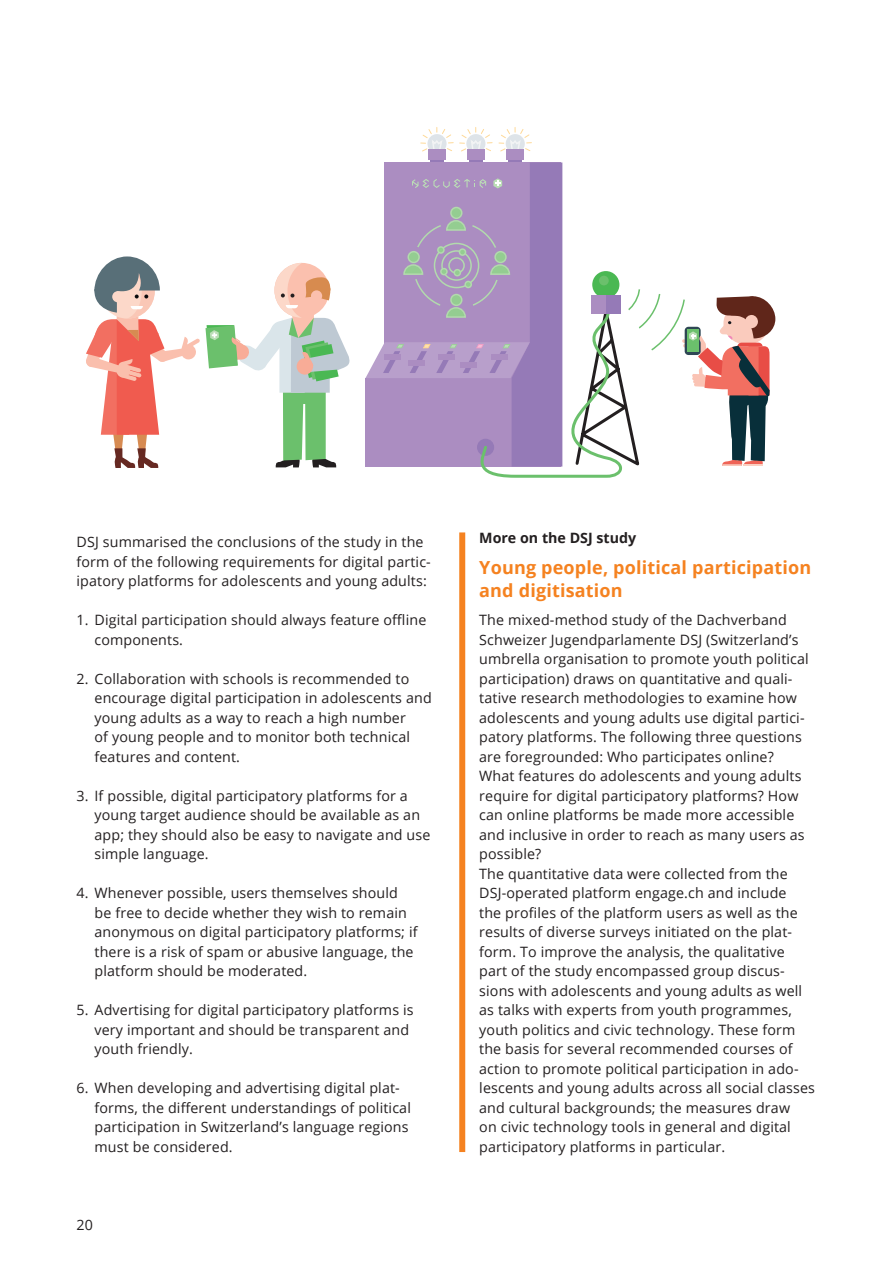
<style>
.page{position:relative;width:893px;height:1263px;background:#fff}
.page>*{position:absolute;margin:0;border:0;box-sizing:border-box;transform-origin:0 0}
.t1{font:700 18px/22.5px "Open Sans";letter-spacing:.01em;color:#f58220}
.t2{font:18px "Myriad Pro";color:#231f20}
.t3{font:14.25px/19.5px "Open Sans";letter-spacing:.01em;color:#231f20}
.t4{font:700 14.25px "Open Sans";color:#231f20}
</style>
<div class="page">
<div style="left:459px;top:532px;width:6px;height:620px;background:#f58220"></div>
<div style="left:430px;top:155px;width:14px;height:10px;background:#957ab7"></div>
<svg style="left:421px;top:127px;width:32px;height:25px"></svg>
<div style="left:428px;top:150px;width:18px;height:10px;background:#ab8dc1"></div>
<div style="left:469px;top:155px;width:14px;height:10px;background:#957ab7"></div>
<svg style="left:460px;top:127px;width:32px;height:25px"></svg>
<div style="left:467px;top:150px;width:18px;height:10px;background:#ab8dc1"></div>
<div style="left:508px;top:155px;width:14px;height:10px;background:#957ab7"></div>
<svg style="left:499px;top:127px;width:32px;height:25px"></svg>
<div style="left:506px;top:150px;width:18px;height:10px;background:#ab8dc1"></div>
<svg style="left:365px;top:162px;width:410px;height:316px"></svg>
<svg style="left:86px;top:256px;width:264px;height:212px"></svg>
<p class="t3" style="left:77px;top:532px;width:356px">DSJ summarised the conclusions of the study in the form of the following requirements for digital partic&shy;ipatory platforms for adolescents and young adults:</p>
<p class="t3" style="left:95px;top:610px;width:333px;text-indent:-18px">1. Digital participation should always feature offline components.</p>
<p class="t3" style="left:95px;top:669px;width:339px;text-indent:-18px">2. Collaboration with schools is recommended to encourage digital participation in adolescents and young adults as a way to reach a high number<br>of young people and to monitor both technical features and content.</p>
<p class="t3" style="left:95px;top:786px;width:337px;text-indent:-18px">3. If possible, digital participatory platforms for a young target audience should be available as an app; they should also be easy to navigate and use simple language.</p>
<p class="t3" style="left:95px;top:883px;width:325px;text-indent:-18px">4. Whenever possible, users themselves should be free to decide whether they wish to remain anonymous on digital participatory platforms; if there is a risk of spam or abusive language, the platform should be moderated.</p>
<p class="t3" style="left:95px;top:1000px;width:321px;text-indent:-18px">5. Advertising for digital participatory platforms is very important and should be transparent and youth friendly.</p>
<p class="t3" style="left:95px;top:1078px;width:318px;text-indent:-18px">6. When developing and advertising digital plat&shy;forms, the different understandings of political participation in Switzerland’s language regions must be considered.</p>
<p class="t3" style="left:77px;top:1215px;width:18px">20</p>
<p class="t4" style="left:479px;top:528px;width:158px">More on the DSJ study</p>
<p class="t1" style="left:479px;top:556px;width:334px">Young people, political participation and digitisation</p>
<p class="t3" style="left:479px;top:610px;width:337px">The mixed-method study of the Dachverband Schweizer Jugendparlamente DSJ (Switzerland’s umbrella organisation to promote youth political participation) draws on quantitative and quali&shy;tative research methodologies to examine how adolescents and young adults use digital partici&shy;patory platforms. The following three questions are foregrounded: Who participates online?<br>What features do adolescents and young adults require for digital participatory platforms? How can online platforms be made more accessible and inclusive in order to reach as many users as possible?<br>The quantitative data were collected from the DSJ-operated platform engage.ch and include<br>the profiles of the platform users as well as the results of diverse surveys initiated on the plat&shy;form. To improve the analysis, the qualitative part of the study encompassed group discus&shy;sions with adolescents and young adults as well as talks with experts from youth programmes, youth politics and civic technology. These form the basis for several recommended courses of action to promote political participation in ado&shy;lescents and young adults across all social classes and cultural backgrounds; the measures draw<br>on civic technology tools in general and digital participatory platforms in particular.</p>
<p class="t2" style="left:469px;top:681px;width:61px">Seite 23</p>
</div>
